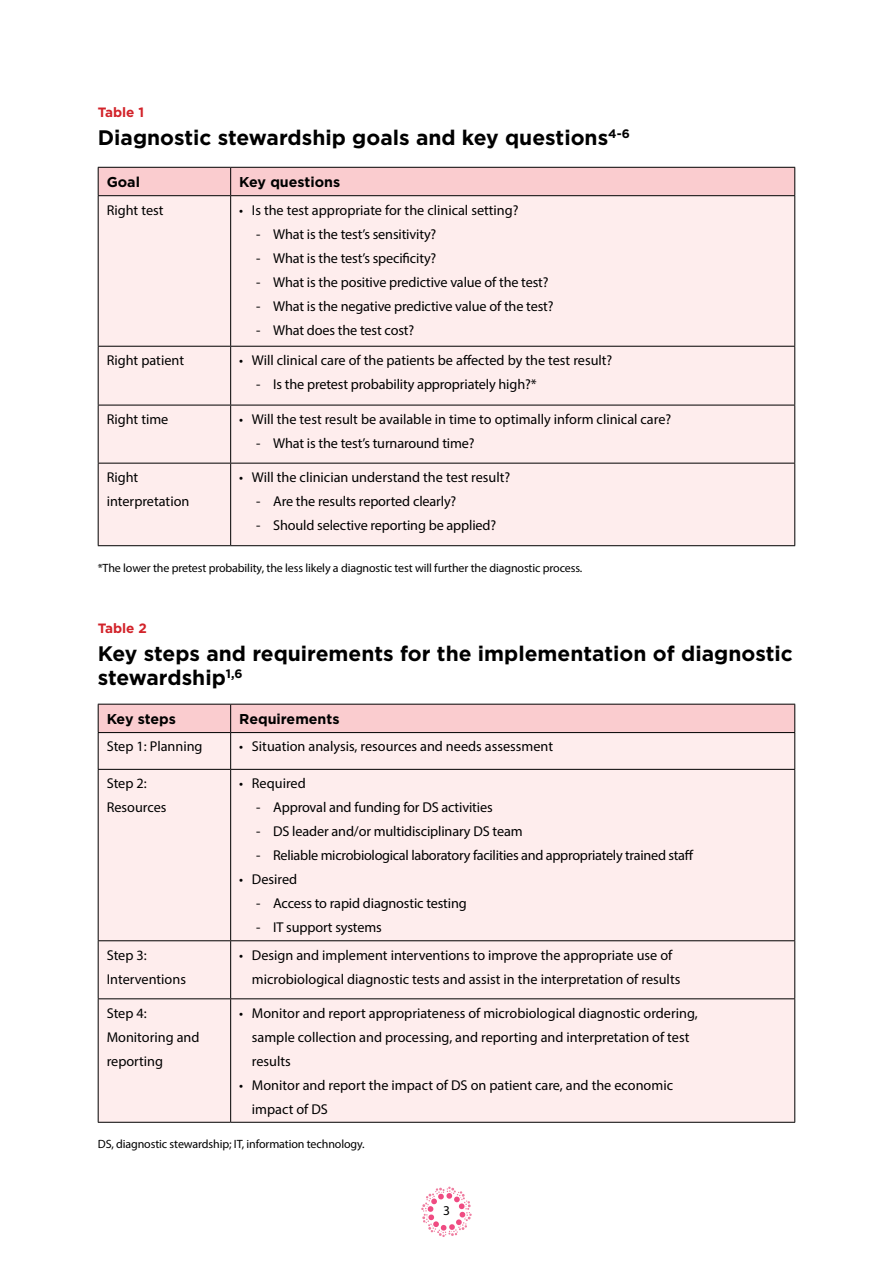
<style>
.page{position:relative;width:893px;height:1263px;background:#fff}
.page>*{position:absolute;margin:0;border:0;box-sizing:border-box;transform-origin:0 0}
.t1{font:700 21px/24px "Gotham";color:#000}
.t2{font:14.25px/24px "Myriad Pro";color:#000}
.t3{font:14.25px "Myriad Pro";letter-spacing:-.02em;color:#000}
.t4{font:700 14.25px "Gotham";color:#000}
.t5{font:700 13.5px "Gotham";color:#d2232a}
.t6{font:13.5px "Myriad Pro";color:#000}
.t7{font:12px "Myriad Pro";letter-spacing:-.01em;color:#000}
</style>
<div class="page">
<svg style="left:421px;top:1186px;width:51px;height:51px"></svg>
<div style="left:99px;top:196px;width:695px;height:349px;background:#feeded"></div>
<hr style="left:98px;top:196px;width:1px;height:150px;background:#000">
<hr style="left:230px;top:196px;width:1px;height:150px;background:#000">
<hr style="left:794px;top:196px;width:1px;height:150px;background:#000">
<hr style="left:98px;top:346px;width:133px;height:1px;background:#000">
<hr style="left:98px;top:347px;width:1px;height:58px;background:#000">
<hr style="left:231px;top:346px;width:564px;height:1px;background:#000">
<hr style="left:230px;top:347px;width:1px;height:58px;background:#000">
<hr style="left:794px;top:347px;width:1px;height:58px;background:#000">
<hr style="left:98px;top:405px;width:133px;height:1px;background:#000">
<hr style="left:98px;top:405px;width:1px;height:58px;background:#000">
<hr style="left:231px;top:405px;width:564px;height:1px;background:#000">
<hr style="left:230px;top:405px;width:1px;height:58px;background:#000">
<hr style="left:794px;top:405px;width:1px;height:58px;background:#000">
<hr style="left:98px;top:463px;width:133px;height:1px;background:#000">
<hr style="left:98px;top:463px;width:1px;height:82px;background:#000">
<hr style="left:98px;top:545px;width:133px;height:1px;background:#000">
<hr style="left:231px;top:463px;width:564px;height:1px;background:#000">
<hr style="left:230px;top:463px;width:1px;height:82px;background:#000">
<hr style="left:794px;top:463px;width:1px;height:82px;background:#000">
<hr style="left:231px;top:545px;width:564px;height:1px;background:#000">
<div style="left:98px;top:167px;width:697px;height:29px;background:#facccf"></div>
<hr style="left:231px;top:195px;width:564px;height:1px;background:#000">
<div style="left:99px;top:733px;width:695px;height:389px;background:#feeded"></div>
<hr style="left:98px;top:733px;width:1px;height:36px;background:#000">
<hr style="left:230px;top:733px;width:1px;height:36px;background:#000">
<hr style="left:794px;top:733px;width:1px;height:36px;background:#000">
<hr style="left:98px;top:769px;width:133px;height:1px;background:#000">
<hr style="left:98px;top:770px;width:1px;height:170px;background:#000">
<hr style="left:231px;top:769px;width:564px;height:1px;background:#000">
<hr style="left:230px;top:770px;width:1px;height:170px;background:#000">
<hr style="left:794px;top:770px;width:1px;height:170px;background:#000">
<hr style="left:98px;top:940px;width:133px;height:1px;background:#000">
<hr style="left:98px;top:941px;width:1px;height:57px;background:#000">
<hr style="left:231px;top:940px;width:564px;height:1px;background:#000">
<hr style="left:230px;top:941px;width:1px;height:57px;background:#000">
<hr style="left:794px;top:941px;width:1px;height:57px;background:#000">
<hr style="left:98px;top:998px;width:133px;height:1px;background:#000">
<hr style="left:98px;top:999px;width:1px;height:123px;background:#000">
<hr style="left:98px;top:1122px;width:133px;height:1px;background:#000">
<hr style="left:231px;top:998px;width:564px;height:1px;background:#000">
<hr style="left:230px;top:999px;width:1px;height:123px;background:#000">
<hr style="left:794px;top:999px;width:1px;height:123px;background:#000">
<hr style="left:231px;top:1122px;width:564px;height:1px;background:#000">
<hr style="left:98px;top:732px;width:133px;height:1px;background:#000">
<div style="left:98px;top:704px;width:697px;height:28px;background:#facccf"></div>
<hr style="left:231px;top:732px;width:564px;height:1px;background:#000">
<p class="t5" style="left:98px;top:103px;width:48px">Table 1</p>
<h1 class="t1" style="left:98px;top:126px;width:533px">Diagnostic stewardship goals and key questions<sup>4-6</sup></h1>
<p class="t4" style="left:107px;top:173px;width:35px">Goal</p>
<p class="t4" style="left:239px;top:173px;width:103px">Key questions</p>
<p class="t2" style="left:107px;top:198px;width:58px">Right test</p>
<p class="t2" style="left:239px;top:198px;width:281px">• Is the test appropriate for the clinical setting?</p>
<p class="t2" style="left:256px;top:222px;width:182px">- What is the test’s sensitivity?</p>
<p class="t2" style="left:256px;top:246px;width:182px">- What is the test’s specificity?</p>
<p class="t2" style="left:256px;top:270px;width:294px">- What is the positive predictive value of the test?</p>
<p class="t2" style="left:256px;top:294px;width:299px">- What is the negative predictive value of the test?</p>
<p class="t2" style="left:256px;top:318px;width:160px">- What does the test cost?</p>
<p class="t2" style="left:107px;top:348px;width:79px">Right patient</p>
<p class="t2" style="left:239px;top:348px;width:375px">• Will clinical care of the patients be affected by the test result?</p>
<p class="t2" style="left:256px;top:372px;width:282px">- Is the pretest probability appropriately high?*</p>
<p class="t2" style="left:107px;top:407px;width:63px">Right time</p>
<p class="t2" style="left:239px;top:407px;width:434px">• Will the test result be available in time to optimally inform clinical care?</p>
<p class="t2" style="left:256px;top:431px;width:220px">- What is the test’s turnaround time?</p>
<p class="t2" style="left:107px;top:465px;width:84px">Right interpretation</p>
<p class="t2" style="left:239px;top:465px;width:273px">• Will the clinician understand the test result?</p>
<p class="t2" style="left:256px;top:489px;width:202px">- Are the results reported clearly?</p>
<p class="t2" style="left:256px;top:513px;width:242px">- Should selective reporting be applied?</p>
<p class="t7" style="left:98px;top:560px;width:486px">*The lower the pretest probability, the less likely a diagnostic test will further the diagnostic process.</p>
<p class="t5" style="left:98px;top:619px;width:51px">Table 2</p>
<h1 class="t1" style="left:98px;top:641px;width:696px">Key steps and requirements for the implementation of diagnostic stewardship<sup>1,6</sup></h1>
<p class="t4" style="left:107px;top:709px;width:71px">Key steps</p>
<p class="t4" style="left:239px;top:709px;width:102px">Requirements</p>
<p class="t2" style="left:107px;top:734px;width:97px">Step 1: Planning</p>
<p class="t2" style="left:239px;top:734px;width:315px">• Situation analysis, resources and needs assessment</p>
<p class="t2" style="left:107px;top:771px;width:61px">Step 2:<br>Resources</p>
<p class="t2" style="left:239px;top:771px;width:68px">• Required</p>
<p class="t2" style="left:256px;top:795px;width:238px">- Approval and funding for DS activities</p>
<p class="t2" style="left:256px;top:819px;width:268px">- DS leader and/or multidisciplinary DS team</p>
<p class="t3" style="left:256px;top:847px;width:439px">- Reliable microbiological laboratory facilities and appropriately trained staff</p>
<p class="t2" style="left:239px;top:867px;width:60px">• Desired</p>
<p class="t2" style="left:256px;top:891px;width:212px">- Access to rapid diagnostic testing</p>
<p class="t2" style="left:256px;top:915px;width:127px">- IT support systems</p>
<p class="t2" style="left:107px;top:943px;width:81px">Step 3:<br>Interventions</p>
<p class="t2" style="left:252px;top:943px;width:430px;text-indent:-13px">• Design and implement interventions to improve the appropriate use of microbiological diagnostic tests and assist in the interpretation of results</p>
<p class="t2" style="left:107px;top:1001px;width:94px">Step 4:<br>Monitoring and reporting</p>
<p class="t2" style="left:252px;top:1001px;width:447px;text-indent:-13px">• Monitor and report appropriateness of microbiological diagnostic ordering, sample collection and processing, and reporting and interpretation of test results</p>
<p class="t2" style="left:252px;top:1073px;width:423px;text-indent:-13px">• Monitor and report the impact of DS on patient care, and the economic impact of DS</p>
<p class="t7" style="left:98px;top:1137px;width:268px">DS, diagnostic stewardship; IT, information technology.</p>
<p class="t6" style="left:443px;top:1202px;width:8px">3</p>
</div>
